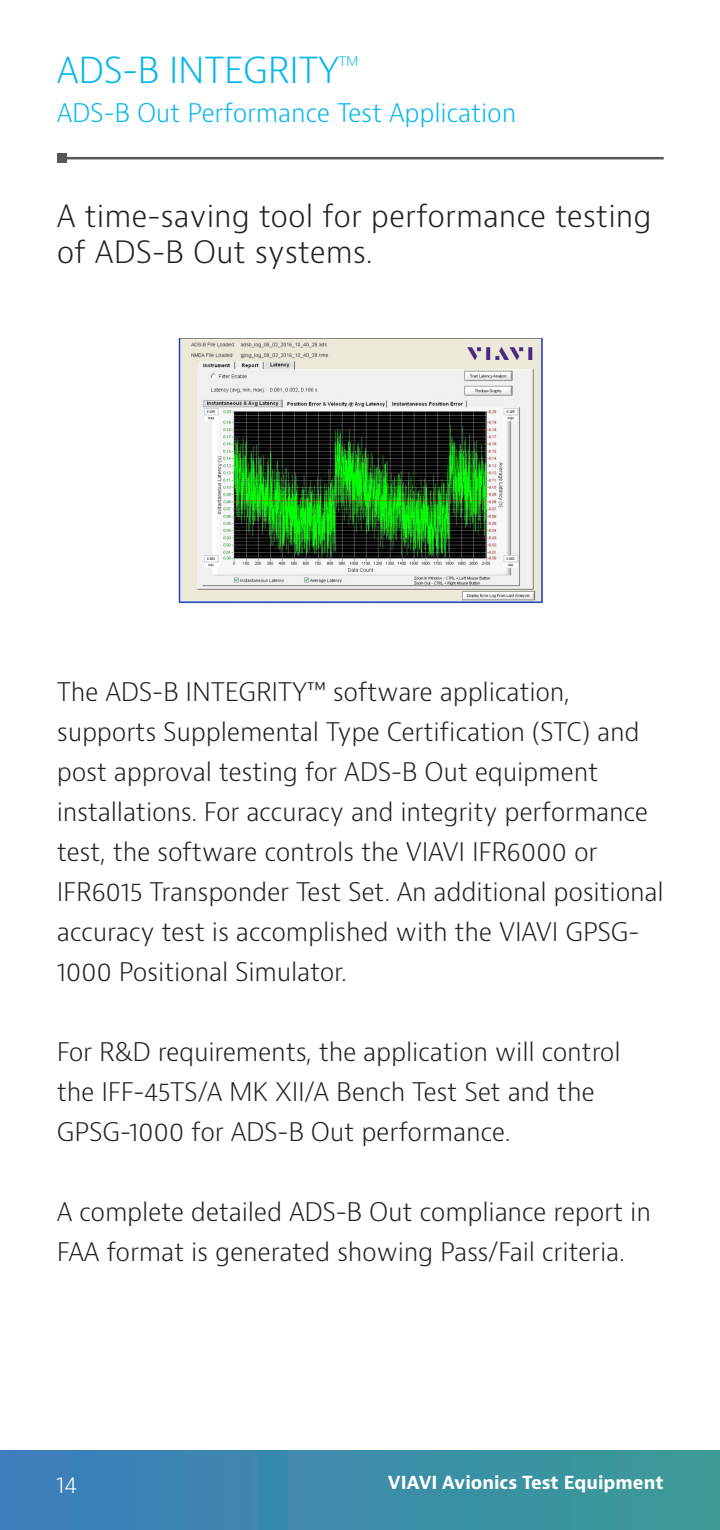
<style>
.page{position:relative;width:720px;height:1530px;background:#fff}
.page>*{position:absolute;margin:0;border:0;box-sizing:border-box;transform-origin:0 0}
.t1{font:300 35px "Bernino Sans";letter-spacing:-.01em;color:#00b6ef}
.Lead_in_sentence{font:300 30px/36px "Bernino Sans";color:#231f20}
.Body{font:300 25px/40px "Bernino Sans";letter-spacing:-.01em;color:#231f20}
.t2{font:300 25px "Bernino Sans";letter-spacing:-.01em;color:#00b6ef}
.t3{font:300 22.5px "Bernino Sans";color:#fff}
.t4{font:700 17.5px "Bernino Sans";color:#fff}
.t5{font:300 13px "Bernino Sans";color:#00b6ef}
</style>
<div class="page">
<hr style="left:62px;top:157px;width:602px;height:2px;background:#57585a">
<div style="left:57px;top:153px;width:10px;height:10px;background:#57585a"></div>
<img style="left:178px;top:338px;width:365px;height:266px">
<div style="left:0;top:1451px;width:720px;height:79px;background:linear-gradient(to right,#3c7dbd,#3b9b96)"></div>
<h2 class="t1" style="left:57px;top:47px;width:284px">ADS-B INTEGRITY</h2>
<h2 class="t5" style="left:339px;top:52px;width:21px">TM</h2>
<h2 class="t2" style="left:57px;top:97px;width:461px">ADS-B Out Performance Test Application</h2>
<p class="Lead_in_sentence" style="left:57px;top:198px;width:596px">A time-saving tool for performance testing of ADS-B Out systems.</p>
<p class="Body" style="left:57px;top:672px;width:608px">The ADS-B INTEGRITY™ software application, supports Supplemental Type Certification (STC) and post approval testing for ADS-B Out equipment installations. For accuracy and integrity performance test, the software controls the VIAVI IFR6000 or IFR6015 Transponder Test Set. An additional positional accuracy test is accomplished with the VIAVI GPSG-1000 Positional Simulator.</p>
<p class="Body" style="left:57px;top:1032px;width:565px">For R&amp;D requirements, the application will control the IFF-45TS/A MK XII/A Bench Test Set and the<br>GPSG-1000 for ADS-B Out performance.</p>
<p class="Body" style="left:57px;top:1192px;width:596px">A complete detailed ADS-B Out compliance report in<br>FAA format is generated showing Pass/Fail criteria.</p>
<p class="t3" style="left:56px;top:1470px;width:23px">14</p>
<p class="t4" style="left:388px;top:1471px;width:277px">VIAVI Avionics Test Equipment</p>
</div>
